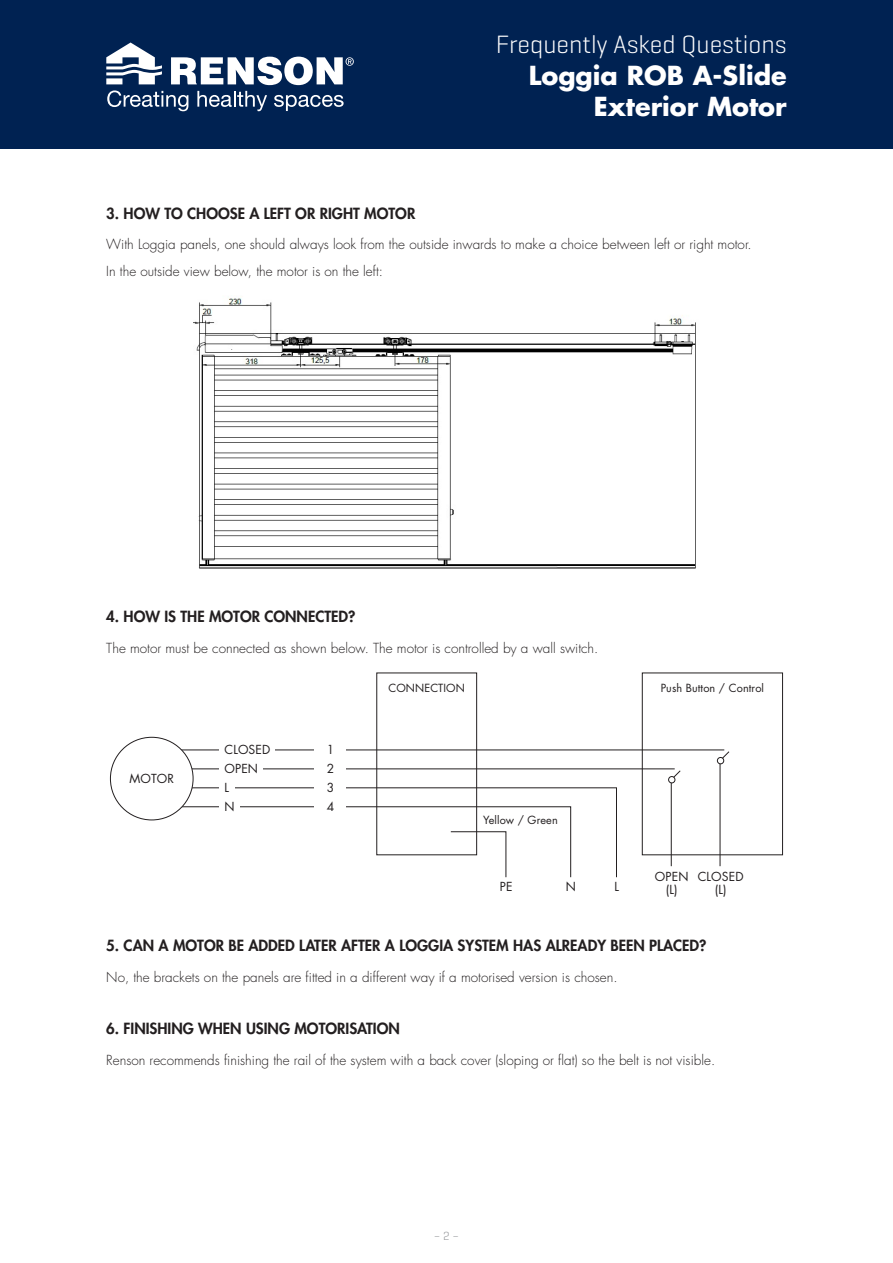
<style>
.page{position:relative;width:893px;height:1263px;background:#fff}
.page>*{position:absolute;margin:0;border:0;box-sizing:border-box;transform-origin:0 0}
.t1{font:700 25.5px/31.5px "Futura Std";color:#fff;text-align:right}
.t2{font:300 25.5px "Geogrotesque";color:#fff}
.titel-vraag{font:800 15px "Futura Std";color:#231f20}
.broodtekst{font:300 13.5px "Futura Std";color:#231f20}
.body{font:12.15px "Futura Std";letter-spacing:.01em;color:#231f20}
.t3{font:300 12px "Geogrotesque";color:#939598}
.body-2{font:10.95px "Futura Std";letter-spacing:.01em;color:#231f20}
</style>
<div class="page">
<div style="left:0;top:0;width:893px;height:149px;background:#002252"></div>
<svg style="left:106px;top:43px;width:248px;height:68px"></svg>
<img style="left:194px;top:298px;width:502px;height:271px">
<hr style="left:177px;top:750px;width:547px;height:1px;background:#231f20">
<hr style="left:177px;top:768px;width:498px;height:1px;background:#231f20">
<div style="left:376px;top:673px;width:101px;height:182px;border:1px solid #231f20"></div>
<div style="left:642px;top:673px;width:141px;height:182px;border:1px solid #231f20"></div>
<svg style="left:176px;top:787px;width:441px;height:91px"></svg>
<svg style="left:671px;top:770px;width:10px;height:97px"></svg>
<svg style="left:719px;top:751px;width:11px;height:116px"></svg>
<div style="left:669px;top:776px;width:6px;height:7px;background:#fff;border-radius:50%"></div>
<div style="left:668px;top:776px;width:7px;height:7px;border:1px solid #231f20;border-radius:50%"></div>
<div style="left:717px;top:757px;width:7px;height:7px;background:#fff;border-radius:50%"></div>
<div style="left:717px;top:757px;width:7px;height:7px;border:1px solid #231f20;border-radius:50%"></div>
<div style="left:110px;top:737px;width:83px;height:83px;background:#fff;border-radius:50%"></div>
<div style="left:110px;top:737px;width:83px;height:83px;border:1px solid #231f20;border-radius:50%"></div>
<div style="left:315px;top:744px;width:31px;height:71px;background:#fff"></div>
<div style="left:219px;top:744px;width:56px;height:14px;background:#fff"></div>
<div style="left:219px;top:782px;width:15px;height:14px;background:#fff"></div>
<div style="left:219px;top:801px;width:21px;height:14px;background:#fff"></div>
<div style="left:219px;top:763px;width:44px;height:14px;background:#fff"></div>
<h1 class="t2" style="left:496px;top:29px;width:292px">Frequently Asked Questions</h1>
<h1 class="t1" style="left:529px;top:59px;width:259px">Loggia ROB A-Slide<br>Exterior Motor</h1>
<p class="titel-vraag" style="left:106px;top:204px;width:311px">3. HOW TO CHOOSE A LEFT OR RIGHT MOTOR</p>
<p class="broodtekst" style="left:106px;top:236px;width:647px">With Loggia panels, one should always look from the outside inwards to make a choice between left or right motor.</p>
<p class="broodtekst" style="left:106px;top:263px;width:278px">In the outside view below, the motor is on the left:</p>
<p class="titel-vraag" style="left:106px;top:607px;width:251px">4. HOW IS THE MOTOR CONNECTED?</p>
<p class="broodtekst" style="left:106px;top:640px;width:494px">The motor must be connected as shown below. The motor is controlled by a wall switch.</p>
<p class="body" style="left:129px;top:771px;width:46px">MOTOR</p>
<p class="body" style="left:225px;top:742px;width:47px">CLOSED</p>
<p class="body" style="left:225px;top:780px;width:6px">L</p>
<p class="body" style="left:225px;top:799px;width:12px">N</p>
<p class="body" style="left:225px;top:761px;width:35px">OPEN</p>
<p class="body" style="left:327px;top:742px;width:9px">1</p>
<p class="body" style="left:327px;top:761px;width:9px">2</p>
<p class="body" style="left:327px;top:780px;width:9px">3</p>
<p class="body" style="left:327px;top:799px;width:9px">4</p>
<p class="body-2" style="left:388px;top:681px;width:78px">CONNECTION</p>
<p class="body-2" style="left:661px;top:681px;width:105px">Push Button / Control</p>
<p class="body-2" style="left:483px;top:813px;width:76px">Yellow / Green</p>
<p class="body" style="left:500px;top:879px;width:14px">PE</p>
<p class="body" style="left:566px;top:879px;width:12px">N</p>
<p class="body" style="left:614px;top:879px;width:6px">L</p>
<p class="body" style="left:655px;top:868px;width:35px">OPEN</p>
<p class="body" style="left:666px;top:882px;width:13px">(L)</p>
<p class="body" style="left:698px;top:868px;width:47px">CLOSED</p>
<p class="body" style="left:715px;top:882px;width:13px">(L)</p>
<p class="titel-vraag" style="left:106px;top:936px;width:602px">5. CAN A MOTOR BE ADDED LATER AFTER A LOGGIA SYSTEM HAS ALREADY BEEN PLACED?</p>
<p class="broodtekst" style="left:106px;top:969px;width:513px">No, the brackets on the panels are fitted in a different way if a motorised version is chosen.</p>
<p class="titel-vraag" style="left:106px;top:1019px;width:295px">6. FINISHING WHEN USING MOTORISATION</p>
<p class="broodtekst" style="left:106px;top:1052px;width:610px">Renson recommends finishing the rail of the system with a back cover (sloping or flat) so the belt is not visible.</p>
<p class="t3" style="left:434px;top:1228px;width:27px">– 2 –</p>
</div>
